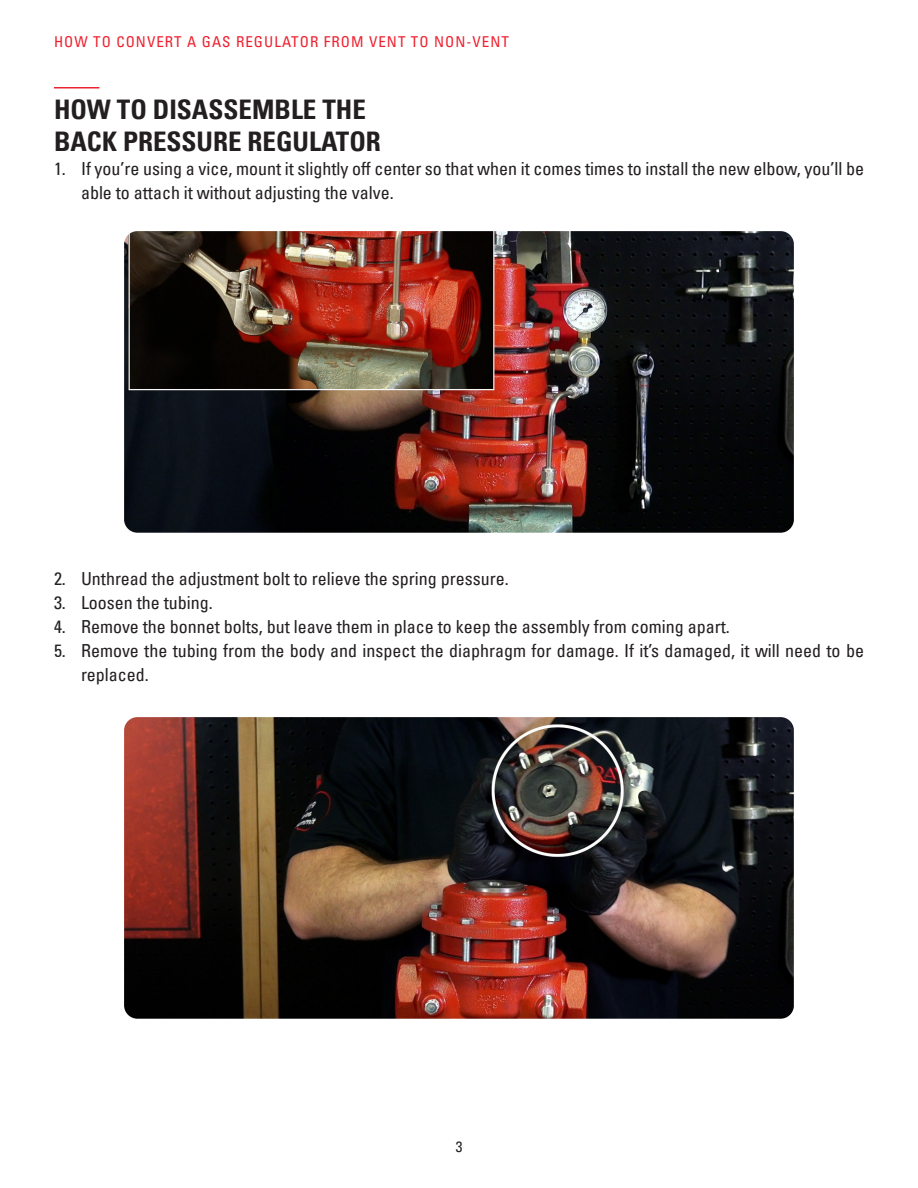
<style>
.page{position:relative;width:918px;height:1188px;background:#fff}
.page>*{position:absolute;margin:0;border:0;box-sizing:border-box;transform-origin:0 0}
.Body_Text{font:700 condensed 27px/32.4px "Univers LT Pro";color:#231f20}
.t1{font:condensed 18px/24px "Univers LT Pro";color:#231f20}
.t2{font:condensed 15px "Univers LT Pro";letter-spacing:.07em;color:#ee202f}
.t3{font:condensed 15px "Univers LT Pro";color:#231f20}
</style>
<div class="page">
<hr style="left:54px;top:87px;width:45px;height:1px;background:#ed2430">
<img style="left:124px;top:717px;width:670px;height:302px">
<img style="left:124px;top:231px;width:670px;height:302px">
<p class="t2" style="left:54px;top:32px;width:456px">HOW TO CONVERT A GAS REGULATOR FROM VENT TO NON-VENT</p>
<p class="Body_Text" style="left:54px;top:92px;width:328px">HOW TO DISASSEMBLE THE<br>BACK PRESSURE REGULATOR</p>
<p class="t1" style="left:81px;top:156px;width:785px;text-indent:-27px">1. If you’re using a vice, mount it slightly off center so that when it comes times to install the new elbow, you’ll be able to attach it without adjusting the valve.</p>
<p class="t1" style="left:54px;top:567px;width:456px">2. Unthread the adjustment bolt to relieve the spring pressure.</p>
<p class="t1" style="left:54px;top:591px;width:160px">3. Loosen the tubing.</p>
<p class="t1" style="left:54px;top:615px;width:677px">4. Remove the bonnet bolts, but leave them in place to keep the assembly from coming apart.</p>
<p class="t1" style="left:81px;top:639px;width:785px;text-indent:-27px">5. Remove the tubing from the body and inspect the diaphragm for damage. If it’s damaged, it will need to be replaced.</p>
<p class="t3" style="left:456px;top:1138px;width:8px">3</p>
</div>
